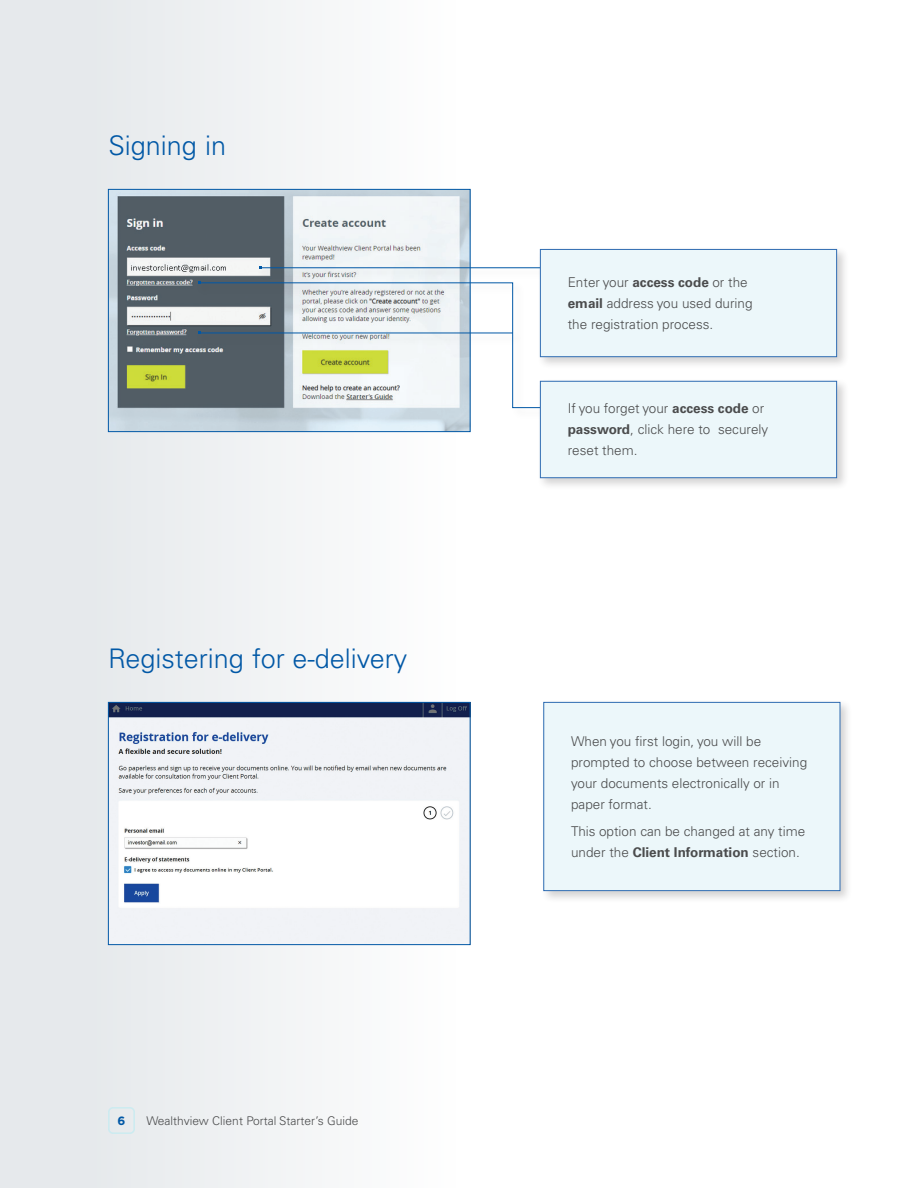
<style>
.page{position:relative;width:918px;height:1188px;background:#fff}
.page>*{position:absolute;margin:0;border:0;box-sizing:border-box;transform-origin:0 0}
.t1{font:300 27px "Univers LT Pro 45";color:#0158a6}
.p_-_body{font:300 13.5px/21px "Univers LT Pro 45";color:#4b4c4d}
.t2{font:300 12px "Univers LT Pro 45";color:#4b4c4d}
.t3{font:700 12px "Gotham";color:#0158a6}
.s1{font-family:"Univers LT Pro 65";font-weight:700}
</style>
<div class="page">
<div style="left:0;top:0;width:456px;height:1188px;background:linear-gradient(to right,#e2e6e9,#fdfdfd)"></div>
<svg style="left:108px;top:1107px;width:27px;height:27px"></svg>
<img style="left:110px;top:191px;width:359px;height:239px">
<div style="left:108px;top:189px;width:363px;height:243px;border:1px solid #0158a6"></div>
<div style="left:256px;top:264px;width:330px;height:18px;background:#231f20;opacity:.2"></div>
<hr style="left:260px;top:267px;width:315px;height:1px;background:#0158a6">
<div style="left:195px;top:279px;width:376px;height:141px;background:#231f20;opacity:.2"></div>
<svg style="left:198px;top:282px;width:363px;height:126px"></svg>
<img style="left:110px;top:704px;width:359px;height:239px">
<div style="left:108px;top:702px;width:363px;height:243px;border:1px solid #0158a6"></div>
<div style="left:195px;top:329px;width:329px;height:18px;background:#231f20;opacity:.2"></div>
<hr style="left:199px;top:333px;width:314px;height:1px;background:#0158a6">
<div style="left:537px;top:246px;width:313px;height:124px;background:#231f20;opacity:.2"></div>
<div style="left:540px;top:249px;width:297px;height:108px;background:#ecf7fa"></div>
<div style="left:540px;top:249px;width:297px;height:108px;border:1px solid #2f6cb2"></div>
<div style="left:537px;top:378px;width:313px;height:113px;background:#231f20;opacity:.2"></div>
<div style="left:540px;top:381px;width:297px;height:97px;background:#ecf7fa"></div>
<div style="left:540px;top:381px;width:297px;height:97px;border:1px solid #2f6cb2"></div>
<div style="left:540px;top:699px;width:313px;height:205px;background:#231f20;opacity:.2"></div>
<div style="left:544px;top:702px;width:296px;height:189px;background:#ecf7fa"></div>
<div style="left:543px;top:702px;width:297px;height:189px;border:1px solid #2f6cb2"></div>
<h2 class="t1" style="left:108px;top:127px;width:119px">Signing in</h2>
<h2 class="t1" style="left:108px;top:640px;width:301px">Registering for e-delivery</h2>
<p class="t3" style="left:118px;top:1113px;width:9px">6</p>
<p class="t2" style="left:146px;top:1113px;width:214px">Wealthview Client Portal Starter’s Guide</p>
<p class="p_-_body" style="left:568px;top:271px;width:186px">Enter your <span class="s1">access code</span> or the <span class="s1">email</span> address you used during the registration process.</p>
<p class="p_-_body" style="left:568px;top:398px;width:202px">If you forget your <span class="s1">access code</span> or <span class="s1">password</span>, click here to securely reset them.</p>
<p class="p_-_body" style="left:571px;top:730px;width:238px">When you first login, you will be prompted to choose between receiving your documents electronically or in paper format.</p>
<p class="p_-_body" style="left:571px;top:821px;width:236px">This option can be changed at any time under the <span class="s1">Client Information</span> section.</p>
</div>
